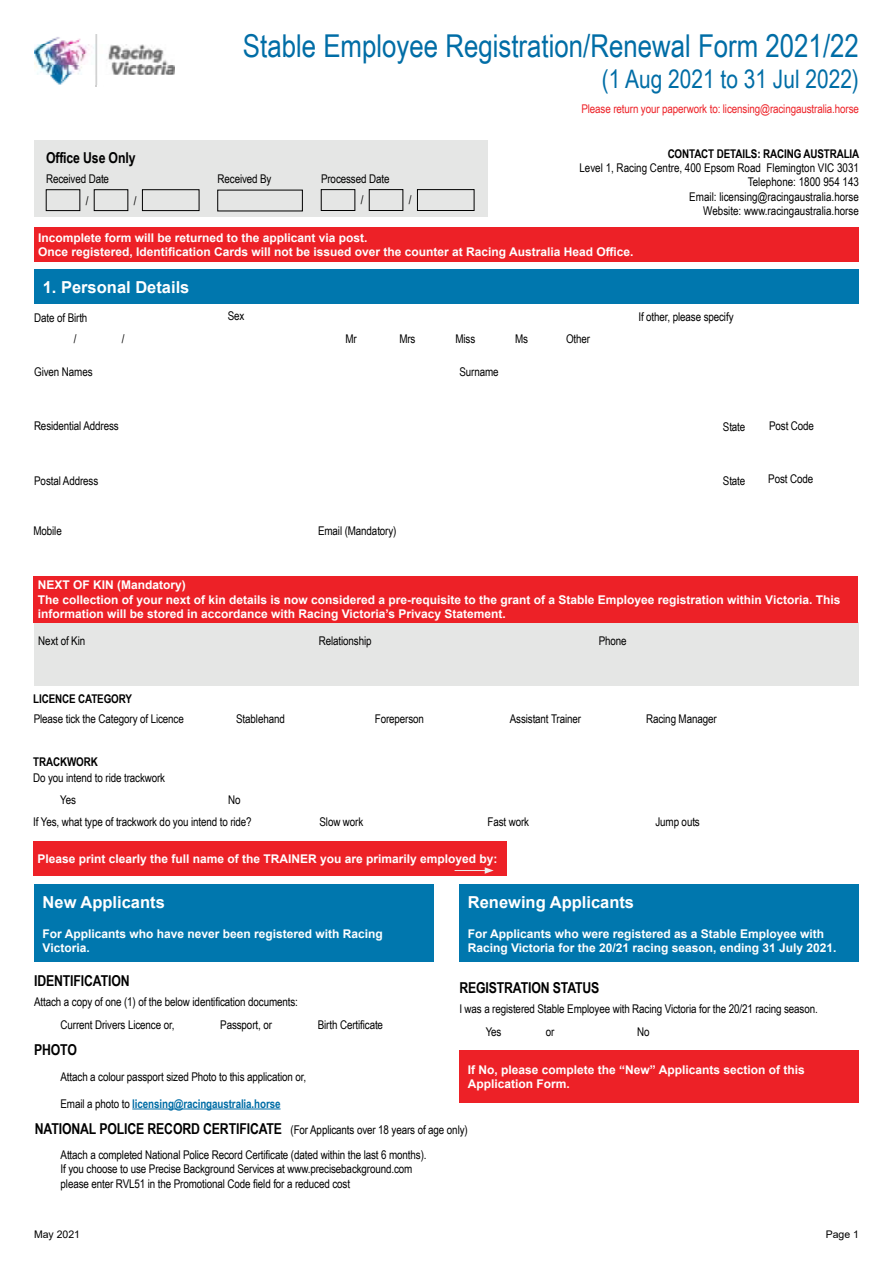
<style>
.page{position:relative;width:893px;height:1263px;background:#fff}
.page>*{position:absolute;margin:0;border:0;box-sizing:border-box;transform-origin:0 0}
.t1{font:31.5px "Arial Narrow";color:#006da6}
.t2{font:25.5px "Arial Narrow";color:#006da6}
.t3{font:700 16.5px "Arial";color:#fff}
.t4{font:700 15px "Arial Narrow";letter-spacing:-.01em;color:#000}
.t5{font:12px/14.4px "Arial Narrow";letter-spacing:-.01em;color:#000}
.t6{font:700 12px/14.4px "Arial";color:#fff}
.t7{font:12px "Arial Narrow";letter-spacing:-.01em;color:#ed2127}
.t8{font:700 12px "Arial Narrow";letter-spacing:-.01em;color:#000}
.t9{font:700 12px "Arial Narrow";letter-spacing:-.01em;color:#006da6}
.t10{font:10.5px "Arial";color:#000}
.s1{font-weight:400;color:#000}
</style>
<div class="page">
<img style="left:34px;top:34px;width:140px;height:53px">
<div style="left:34px;top:270px;width:825px;height:34px;background:#0077ae"></div>
<div style="left:34px;top:228px;width:824px;height:34px;background:#ed2127"></div>
<div style="left:34px;top:622px;width:825px;height:64px;background:#e5e6e5"></div>
<div style="left:33px;top:576px;width:825px;height:46px;background:#ed2127"></div>
<div style="left:34px;top:885px;width:400px;height:34px;background:#0077ae"></div>
<div style="left:34px;top:919px;width:400px;height:43px;background:#0077ae"></div>
<hr style="left:132px;top:1108px;width:149px;height:1px;background:#006da6">
<div style="left:459px;top:919px;width:400px;height:43px;background:#0077ae"></div>
<div style="left:459px;top:885px;width:400px;height:34px;background:#0077ae"></div>
<div style="left:459px;top:1050px;width:400px;height:53px;background:#ed2127"></div>
<div style="left:33px;top:841px;width:474px;height:34px;background:#ed2127"></div>
<hr style="left:455px;top:870px;width:32px;height:1px;background:#ededee">
<svg style="left:485px;top:867px;width:9px;height:7px"></svg>
<div style="left:34px;top:141px;width:454px;height:76px;background:#e5e6e5"></div>
<div style="left:46px;top:189px;width:34px;height:22px;border:1px solid #000"></div>
<div style="left:94px;top:189px;width:34px;height:22px;border:1px solid #000"></div>
<div style="left:142px;top:189px;width:57px;height:22px;border:1px solid #000"></div>
<div style="left:321px;top:189px;width:34px;height:22px;border:1px solid #000"></div>
<div style="left:369px;top:189px;width:34px;height:22px;border:1px solid #000"></div>
<div style="left:417px;top:189px;width:57px;height:22px;border:1px solid #000"></div>
<p class="t4" style="left:46px;top:146px;width:91px">Office Use Only</p>
<p class="t5" style="left:86px;top:168px;width:25px;line-height:21.5px;text-indent:-40px">Received Date /</p>
<p class="t5" style="left:134px;top:193px;width:4px">/</p>
<h1 class="t1" style="left:243px;top:23px;width:617px">Stable Employee Registration/Renewal Form 2021/22</h1>
<h2 class="t2" style="left:602px;top:61px;width:258px">(1 Aug 2021 to 31 Jul 2022)</h2>
<p class="t7" style="left:581px;top:100px;width:279px">Please return your paperwork to: licensing@racingaustralia.horse</p>
<p class="t5" style="left:218px;top:171px;width:56px">Received By</p>
<p class="t5" style="left:361px;top:168px;width:30px;line-height:21.5px;text-indent:-40px">Processed Date /</p>
<p class="t5" style="left:409px;top:193px;width:4px">/</p>
<p class="t8" style="left:668px;top:144px;width:193px">CONTACT DETAILS: RACING AUSTRALIA</p>
<p class="t5" style="left:579px;top:160px;width:281px;text-align:right">Level 1, Racing Centre, 400 Epsom Road Flemington VIC 3031<br>Telephone: 1800 954 143<br>Email: licensing@racingaustralia.horse<br>Website: www.racingaustralia.horse</p>
<p class="t6" style="left:38px;top:231px;width:597px">Incomplete form will be returned to the applicant via post.<br>Once registered, Identification Cards will not be issued over the counter at Racing Australia Head Office.</p>
<h3 class="t3" style="left:43px;top:276px;width:148px">1. Personal Details</h3>
<p class="t5" style="left:74px;top:306px;width:15px;line-height:21.5px;text-indent:-40px">Date of Birth /</p>
<p class="t5" style="left:122px;top:331px;width:4px">/</p>
<p class="t5" style="left:34px;top:364px;width:60px">Given Names</p>
<p class="t5" style="left:34px;top:418px;width:86px">Residential Address</p>
<p class="t5" style="left:34px;top:473px;width:66px">Postal Address</p>
<p class="t5" style="left:228px;top:308px;width:18px">Sex</p>
<p class="t5" style="left:345px;top:331px;width:13px">Mr</p>
<p class="t5" style="left:399px;top:331px;width:18px">Mrs</p>
<p class="t5" style="left:455px;top:331px;width:21px">Miss</p>
<p class="t5" style="left:515px;top:331px;width:14px">Ms</p>
<p class="t5" style="left:566px;top:331px;width:26px">Other</p>
<p class="t5" style="left:459px;top:364px;width:41px">Surname</p>
<p class="t5" style="left:33px;top:523px;width:30px">Mobile</p>
<p class="t5" style="left:318px;top:523px;width:80px">Email (Mandatory)</p>
<p class="t5" style="left:638px;top:309px;width:97px">If other, please specify</p>
<p class="t5" style="left:723px;top:419px;width:24px">State</p>
<p class="t5" style="left:769px;top:418px;width:46px">Post Code</p>
<p class="t5" style="left:723px;top:473px;width:24px">State</p>
<p class="t5" style="left:768px;top:472px;width:46px">Post Code</p>
<p class="t6" style="left:38px;top:578px;width:804px">NEXT OF KIN (Mandatory)<br>The collection of your next of kin details is now considered a pre-requisite to the grant of a Stable Employee registration within Victoria. This information will be stored in accordance with Racing Victoria’s Privacy Statement.</p>
<p class="t5" style="left:38px;top:634px;width:48px">Next of Kin</p>
<p class="t5" style="left:319px;top:634px;width:54px">Relationship</p>
<p class="t5" style="left:599px;top:634px;width:29px">Phone</p>
<p class="t8" style="left:33px;top:689px;width:100px">LICENCE CATEGORY</p>
<p class="t5" style="left:34px;top:711px;width:152px">Please tick the Category of Licence</p>
<p class="t5" style="left:236px;top:712px;width:50px">Stablehand</p>
<p class="t5" style="left:375px;top:712px;width:51px">Foreperson</p>
<p class="t5" style="left:510px;top:711px;width:73px">Assistant Trainer</p>
<p class="t5" style="left:646px;top:712px;width:72px">Racing Manager</p>
<p class="t8" style="left:33px;top:752px;width:66px">TRACKWORK</p>
<p class="t5" style="left:60px;top:792px;width:17px">Yes</p>
<p class="t5" style="left:228px;top:792px;width:14px">No</p>
<p class="t5" style="left:33px;top:770px;width:134px">Do you intend to ride trackwork</p>
<p class="t5" style="left:33px;top:814px;width:220px">If Yes, what type of trackwork do you intend to ride?</p>
<p class="t5" style="left:319px;top:814px;width:45px">Slow work</p>
<p class="t5" style="left:487px;top:814px;width:43px">Fast work</p>
<p class="t5" style="left:655px;top:814px;width:46px">Jump outs</p>
<p class="t6" style="left:37px;top:851px;width:462px">Please print clearly the full name of the TRAINER you are primarily employed by:</p>
<h3 class="t3" style="left:43px;top:890px;width:124px">New Applicants</h3>
<p class="t6" style="left:43px;top:926px;width:342px">For Applicants who have never been registered with Racing<br>Victoria.</p>
<p class="t4" style="left:34px;top:969px;width:97px">IDENTIFICATION</p>
<p class="t5" style="left:61px;top:989px;width:239px;line-height:23.2px;text-indent:-26px">Attach a copy of one (1) of the below identification documents:<br>Current Drivers Licence or,</p>
<p class="t5" style="left:220px;top:1017px;width:53px">Passport, or</p>
<p class="t5" style="left:318px;top:1017px;width:67px">Birth Certificate</p>
<p class="t4" style="left:34px;top:1038px;width:44px">PHOTO</p>
<p class="t5" style="left:61px;top:1069px;width:247px">Attach a colour passport sized Photo to this application or,</p>
<p class="t9" style="left:61px;top:1094px;width:222px"><span class="s1">Email a photo to</span> licensing@racingaustralia.horse</p>
<h3 class="t3" style="left:468px;top:890px;width:168px">Renewing Applicants</h3>
<p class="t6" style="left:468px;top:926px;width:370px">For Applicants who were registered as a Stable Employee with<br>Racing Victoria for the 20/21 racing season, ending 31 July 2021.</p>
<p class="t4" style="left:459px;top:976px;width:142px">REGISTRATION STATUS</p>
<p class="t5" style="left:486px;top:997px;width:334px;line-height:23px;text-indent:-26px">I was a registered Stable Employee with Racing Victoria for the 20/21 racing season.<br>Yes</p>
<p class="t5" style="left:546px;top:1024px;width:10px">or</p>
<p class="t5" style="left:637px;top:1024px;width:14px">No</p>
<p class="t6" style="left:468px;top:1062px;width:338px">If No, please complete the “New” Applicants section of this<br>Application Form.</p>
<p class="t4" style="left:35px;top:1117px;width:249px">NATIONAL POLICE RECORD CERTIFICATE</p>
<p class="t5" style="left:61px;top:1147px;width:367px">Attach a completed National Police Record Certificate (dated within the last 6 months).<br>If you choose to use Precise Background Services at www.precisebackground.com please enter RVL51 in the Promotional Code field for a reduced cost</p>
<p class="t5" style="left:291px;top:1122px;width:179px">(For Applicants over 18 years of age only)</p>
<p class="t10" style="left:34px;top:1227px;width:48px">May 2021</p>
<p class="t10" style="left:826px;top:1227px;width:35px">Page 1</p>
</div>
